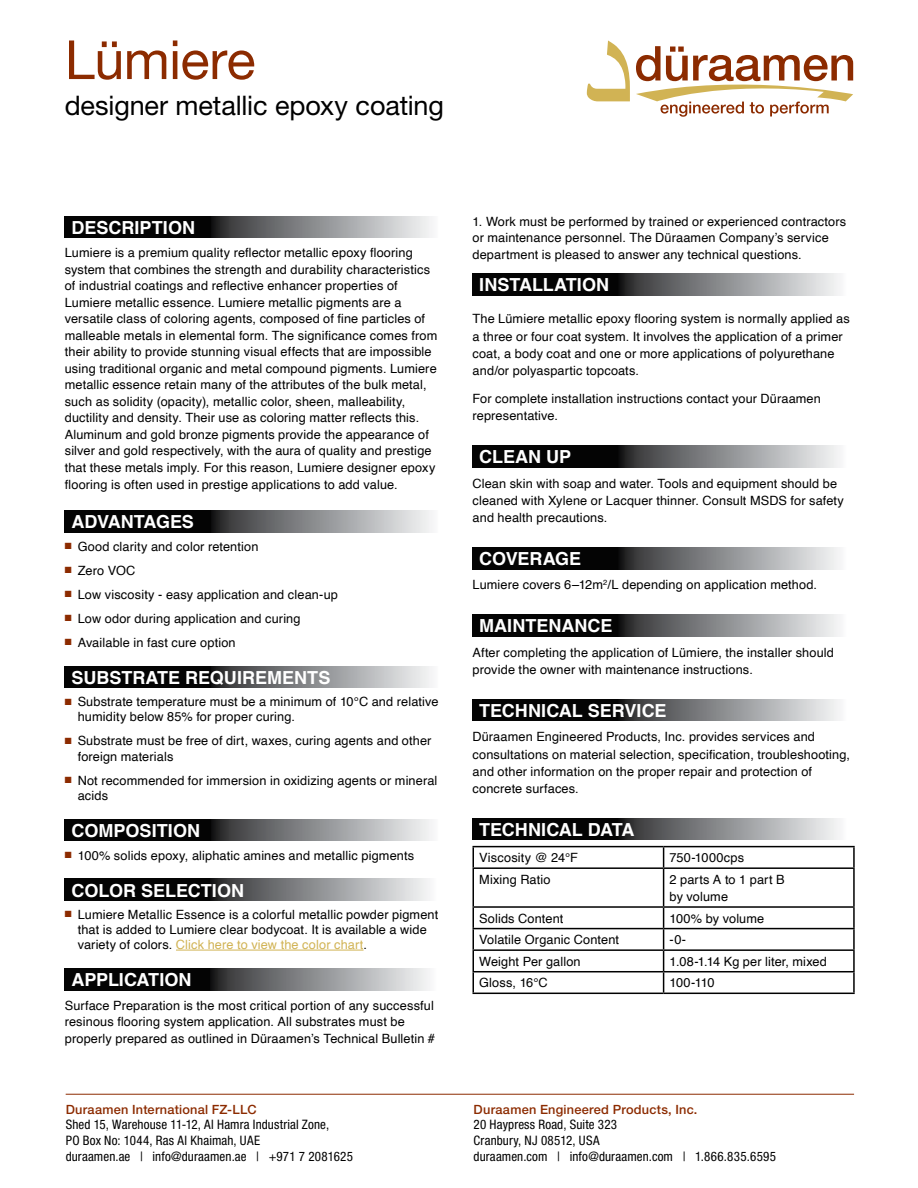
<style>
.page{position:relative;width:918px;height:1188px;background:#fff}
.page>*{position:absolute;margin:0;border:0;box-sizing:border-box;transform-origin:0 0}
.t1{font:54px "Helvetica Neue LT Std";letter-spacing:-.01em;color:#8c2b00}
.t2{font:27px "Helvetica Neue LT Std";letter-spacing:-.005em;color:#000}
.t3{font:700 18px "Helvetica";color:#fff}
.t4{font:condensed 13.05px/15.6px "Helvetica Neue LT Std";letter-spacing:.01em;color:#000}
.t5{font:12.75px/16.5px "Helvetica";letter-spacing:.01em;color:#000}
.t6{font:500 12.75px "Helvetica Neue LT Std";letter-spacing:.02em;color:#8c2b00}
.s1{color:#8c2b00}
.s2{color:#d1b354}
</style>
<div class="page">
<hr style="left:66px;top:1094px;width:788px;height:1px;background:#8c2b00">
<hr style="left:176px;top:950px;width:188px;height:1px;background:#d1b354">
<svg style="left:65px;top:216px;width:367px;height:22px;background:#58595a"></svg>
<svg style="left:65px;top:511px;width:367px;height:21px;background:#58595a"></svg>
<svg style="left:65px;top:666px;width:367px;height:22px;background:#58595a"></svg>
<svg style="left:65px;top:819px;width:367px;height:22px;background:#58595a"></svg>
<svg style="left:65px;top:879px;width:365px;height:22px;background:#58595a"></svg>
<svg style="left:65px;top:969px;width:365px;height:21px;background:#58595a"></svg>
<svg style="left:472px;top:274px;width:368px;height:21px;background:#58585a"></svg>
<svg style="left:472px;top:446px;width:368px;height:21px;background:#58585a"></svg>
<svg style="left:472px;top:547px;width:368px;height:22px;background:#575859"></svg>
<svg style="left:472px;top:615px;width:368px;height:21px;background:#58585a"></svg>
<svg style="left:472px;top:699px;width:368px;height:22px;background:#575859"></svg>
<svg style="left:472px;top:818px;width:368px;height:22px;background:#575859"></svg>
<hr style="left:472px;top:846px;width:192px;height:1px;background:#000">
<hr style="left:472px;top:847px;width:2px;height:20px;background:#000">
<hr style="left:664px;top:846px;width:191px;height:1px;background:#000">
<svg style="left:663px;top:847px;width:1px;height:20px"></svg>
<hr style="left:853px;top:847px;width:2px;height:20px;background:#000">
<hr style="left:472px;top:867px;width:192px;height:2px;background:#000">
<hr style="left:472px;top:869px;width:2px;height:37px;background:#000">
<hr style="left:664px;top:867px;width:191px;height:2px;background:#000">
<hr style="left:663px;top:869px;width:1px;height:37px;background:#000">
<hr style="left:853px;top:869px;width:2px;height:37px;background:#000">
<hr style="left:472px;top:906px;width:192px;height:2px;background:#000">
<hr style="left:472px;top:908px;width:2px;height:20px;background:#000">
<hr style="left:472px;top:928px;width:192px;height:1px;background:#000">
<hr style="left:472px;top:929px;width:2px;height:20px;background:#000">
<hr style="left:472px;top:949px;width:192px;height:2px;background:#000">
<hr style="left:472px;top:951px;width:2px;height:20px;background:#000">
<hr style="left:472px;top:972px;width:2px;height:21px;background:#000">
<hr style="left:664px;top:906px;width:191px;height:2px;background:#000">
<hr style="left:853px;top:908px;width:2px;height:20px;background:#000">
<hr style="left:853px;top:929px;width:2px;height:20px;background:#000">
<hr style="left:853px;top:951px;width:2px;height:20px;background:#000">
<svg style="left:663px;top:908px;width:1px;height:85px"></svg>
<hr style="left:853px;top:972px;width:2px;height:21px;background:#000">
<hr style="left:472px;top:971px;width:192px;height:1px;background:#000">
<hr style="left:472px;top:993px;width:192px;height:1px;background:#000">
<hr style="left:664px;top:928px;width:191px;height:1px;background:#000">
<hr style="left:664px;top:949px;width:191px;height:2px;background:#000">
<hr style="left:664px;top:971px;width:191px;height:1px;background:#000">
<hr style="left:664px;top:993px;width:191px;height:1px;background:#000">
<svg style="left:587px;top:40px;width:266px;height:77px"></svg>
<h1 class="t1" style="left:65px;top:28px;width:192px">Lümiere</h1>
<h2 class="t2" style="left:65px;top:89px;width:381px">designer metallic epoxy coating</h2>
<h3 class="t3" style="left:72px;top:216px;width:125px">DESCRIPTION</h3>
<p class="t5" style="left:65px;top:245px;width:374px">Lumiere is a premium quality reflector metallic epoxy flooring system that combines the strength and durability characteristics of industrial coatings and reflective enhancer properties of Lumiere metallic essence. Lumiere metallic pigments are a versatile class of coloring agents, composed of fine particles of malleable metals in elemental form. The significance comes from their ability to provide stunning visual effects that are impossible using traditional organic and metal compound pigments. Lumiere metallic essence retain many of the attributes of the bulk metal, such as solidity (opacity), metallic color, sheen, malleability, ductility and density. Their use as coloring matter reflects this.<br>Aluminum and gold bronze pigments provide the appearance of silver and gold respectively, with the aura of quality and prestige that these metals imply. For this reason, Lumiere designer epoxy flooring is often used in prestige applications to add value.</p>
<h3 class="t3" style="left:72px;top:511px;width:124px">ADVANTAGES</h3>
<p class="t5" style="left:65px;top:538px;width:195px"><span class="s1">■</span> Good clarity and color retention</p>
<p class="t5" style="left:65px;top:562px;width:72px"><span class="s1">■</span> Zero VOC</p>
<p class="t5" style="left:65px;top:586px;width:275px"><span class="s1">■</span> Low viscosity - easy application and clean-up</p>
<p class="t5" style="left:65px;top:610px;width:237px"><span class="s1">■</span> Low odor during application and curing</p>
<p class="t5" style="left:65px;top:634px;width:172px"><span class="s1">■</span> Available in fast cure option</p>
<h3 class="t3" style="left:72px;top:666px;width:260px">SUBSTRATE REQUIREMENTS</h3>
<p class="t5" style="left:78px;top:694px;width:362px;line-height:15.3px;text-indent:-13px"><span class="s1">■</span> Substrate temperature must be a minimum of 10°C and relative humidity below 85% for proper curing.</p>
<p class="t5" style="left:78px;top:734px;width:355px;line-height:15.3px;text-indent:-13px"><span class="s1">■</span> Substrate must be free of dirt, waxes, curing agents and other foreign materials</p>
<p class="t5" style="left:78px;top:773px;width:361px;line-height:15.3px;text-indent:-13px"><span class="s1">■</span> Not recommended for immersion in oxidizing agents or mineral acids</p>
<h3 class="t3" style="left:72px;top:820px;width:130px">COMPOSITION</h3>
<p class="t5" style="left:65px;top:847px;width:351px"><span class="s1">■</span> 100% solids epoxy, aliphatic amines and metallic pigments</p>
<h3 class="t3" style="left:72px;top:879px;width:174px">COLOR SELECTION</h3>
<p class="t5" style="left:78px;top:907px;width:362px;line-height:15.1px;text-indent:-13px"><span class="s1">■</span> Lumiere Metallic Essence is a colorful metallic powder pigment that is added to Lumiere clear bodycoat. It is available a wide variety of colors. <span class="s2">Click here to view the color chart</span>.</p>
<h3 class="t3" style="left:72px;top:969px;width:122px">APPLICATION</h3>
<p class="t5" style="left:65px;top:998px;width:372px">Surface Preparation is the most critical portion of any successful resinous flooring system application. All substrates must be properly prepared as outlined in Düraamen’s Technical Bulletin #</p>
<p class="t6" style="left:66px;top:1102px;width:192px">Duraamen International FZ-LLC</p>
<p class="t4" style="left:66px;top:1117px;width:289px">Shed 15, Warehouse 11-12, Al Hamra Industrial Zone,<br>PO Box No: 1044, Ras Al Khaimah, UAE<br>duraamen.ae | info@duraamen.ae | +971 7 2081625</p>
<p class="t5" style="left:472px;top:213px;width:375px">1. Work must be performed by trained or experienced contractors or maintenance personnel. The Düraamen Company’s service department is pleased to answer any technical questions.</p>
<h3 class="t3" style="left:479px;top:274px;width:131px">INSTALLATION</h3>
<p class="t5" style="left:472px;top:311px;width:379px;line-height:17.2px">The Lümiere metallic epoxy flooring system is normally applied as a three or four coat system. It involves the application of a primer coat, a body coat and one or more applications of polyurethane and/or polyaspartic topcoats.</p>
<p class="t5" style="left:472px;top:390px;width:350px;line-height:17.2px">For complete installation instructions contact your Düraamen representative.</p>
<h3 class="t3" style="left:479px;top:446px;width:93px">CLEAN UP</h3>
<p class="t5" style="left:472px;top:475px;width:373px;line-height:17.2px">Clean skin with soap and water. Tools and equipment should be cleaned with Xylene or Lacquer thinner. Consult MSDS for safety and health precautions.</p>
<h3 class="t3" style="left:479px;top:548px;width:104px">COVERAGE</h3>
<p class="t5" style="left:472px;top:577px;width:346px">Lumiere covers 6–12m<sup>2</sup>/L depending on application method.</p>
<h3 class="t3" style="left:479px;top:615px;width:135px">MAINTENANCE</h3>
<p class="t5" style="left:472px;top:644px;width:363px;line-height:17.2px">After completing the application of Lümiere, the installer should provide the owner with maintenance instructions.</p>
<h3 class="t3" style="left:479px;top:699px;width:189px">TECHNICAL SERVICE</h3>
<p class="t5" style="left:472px;top:729px;width:379px;line-height:17.2px">Düraamen Engineered Products, Inc. provides services and consultations on material selection, specification, troubleshooting, and other information on the proper repair and protection of concrete surfaces.</p>
<h3 class="t3" style="left:479px;top:819px;width:157px">TECHNICAL DATA</h3>
<p class="t5" style="left:479px;top:850px;width:100px">Viscosity @ 24°F</p>
<p class="t5" style="left:670px;top:850px;width:76px">750-1000cps</p>
<p class="t5" style="left:479px;top:871px;width:73px">Mixing Ratio</p>
<p class="t5" style="left:670px;top:871px;width:117px;line-height:17.2px">2 parts A to 1 part B by volume</p>
<p class="t5" style="left:479px;top:910px;width:86px">Solids Content</p>
<p class="t5" style="left:670px;top:910px;width:96px">100% by volume</p>
<p class="t5" style="left:479px;top:932px;width:141px">Volatile Organic Content</p>
<p class="t5" style="left:670px;top:932px;width:18px">-0-</p>
<p class="t5" style="left:479px;top:953px;width:103px">Weight Per gallon</p>
<p class="t5" style="left:670px;top:953px;width:159px">1.08-1.14 Kg per liter, mixed</p>
<p class="t5" style="left:479px;top:975px;width:70px">Gloss, 16°C</p>
<p class="t5" style="left:670px;top:975px;width:46px">100-110</p>
<p class="t6" style="left:474px;top:1102px;width:225px">Duraamen Engineered Products, Inc.</p>
<p class="t4" style="left:474px;top:1117px;width:304px">20 Haypress Road, Suite 323<br>Cranbury, NJ 08512, USA<br>duraamen.com | info@duraamen.com | 1.866.835.6595</p>
</div>
